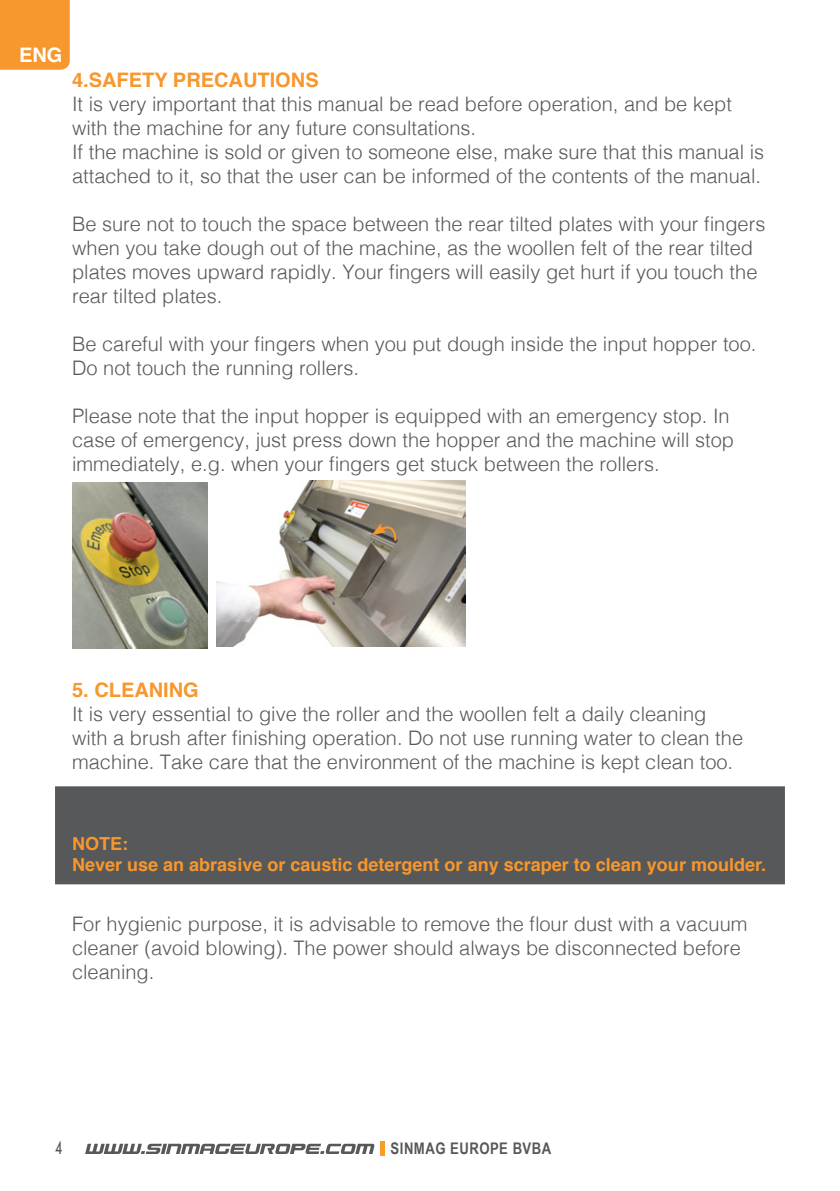
<style>
.page{position:relative;width:840px;height:1191px;background:#fff}
.page>*{position:absolute;margin:0;border:0;box-sizing:border-box;transform-origin:0 0}
.t1{font:300 20px/24px "Helvetica";color:#57585a}
.title_main{font:700 20px "Helvetica";color:#f7972d}
.t2{font:700 20px "Helvetica";color:#fff}
.Warning_block_Left{font:700 18px/21.6px "Helvetica";color:#f7972d}
.t3{font:500 18px "Futura BT";color:#57585a;scale:.68 1}
.t4{font:700 16px "Arial Narrow";letter-spacing:.03em;color:#57585a}
</style>
<div class="page">
<svg style="left:85px;top:1143px;width:289px;height:11px"></svg>
<hr style="left:380px;top:1141px;width:4px;height:14px;background:#f89c27">
<div style="left:0;top:0;width:70px;height:70px;background:#f7972d"></div>
<div style="left:55px;top:786px;width:729px;height:98px;background:#57585a"></div>
<img style="left:216px;top:481px;width:249px;height:166px">
<svg style="left:371px;top:520px;width:26px;height:23px"></svg>
<img style="left:72px;top:483px;width:135px;height:166px">
<p class="t2" style="left:19px;top:39px;width:45px">ENG</p>
<p class="title_main" style="left:72px;top:64px;width:248px">4.SAFETY PRECAUTIONS</p>
<p class="t1" style="left:72px;top:90px;width:661px">It is very important that this manual be read before operation, and be kept with the machine for any future consultations.</p>
<p class="t1" style="left:72px;top:138px;width:693px">If the machine is sold or given to someone else, make sure that this manual is attached to it, so that the user can be informed of the contents of the manual.</p>
<p class="t1" style="left:72px;top:210px;width:694px">Be sure not to touch the space between the rear tilted plates with your fingers when you take dough out of the machine, as the woollen felt of the rear tilted plates moves upward rapidly. Your fingers will easily get hurt if you touch the rear tilted plates.</p>
<p class="t1" style="left:72px;top:330px;width:685px">Be careful with your fingers when you put dough inside the input hopper too.<br>Do not touch the running rollers.</p>
<p class="t1" style="left:72px;top:402px;width:663px">Please note that the input hopper is equipped with an emergency stop. In case of emergency, just press down the hopper and the machine will stop immediately, e.g. when your fingers get stuck between the rollers.</p>
<p class="title_main" style="left:72px;top:673px;width:128px">5. CLEANING</p>
<p class="t1" style="left:72px;top:700px;width:672px">It is very essential to give the roller and the woollen felt a daily cleaning with a brush after finishing operation. Do not use running water to clean the machine. Take care that the environment of the machine is kept clean too.</p>
<p class="Warning_block_Left" style="left:72px;top:833px;width:695px">NOTE:<br>Never use an abrasive or caustic detergent or any scraper to clean your moulder.</p>
<p class="t1" style="left:72px;top:910px;width:676px">For hygienic purpose, it is advisable to remove the flour dust with a vacuum cleaner (avoid blowing). The power should always be disconnected before cleaning.</p>
<p class="t3" style="left:55px;top:1136px;width:12px">4</p>
<p class="t4" style="left:390px;top:1136px;width:162px">SINMAG EUROPE BVBA</p>
</div>
